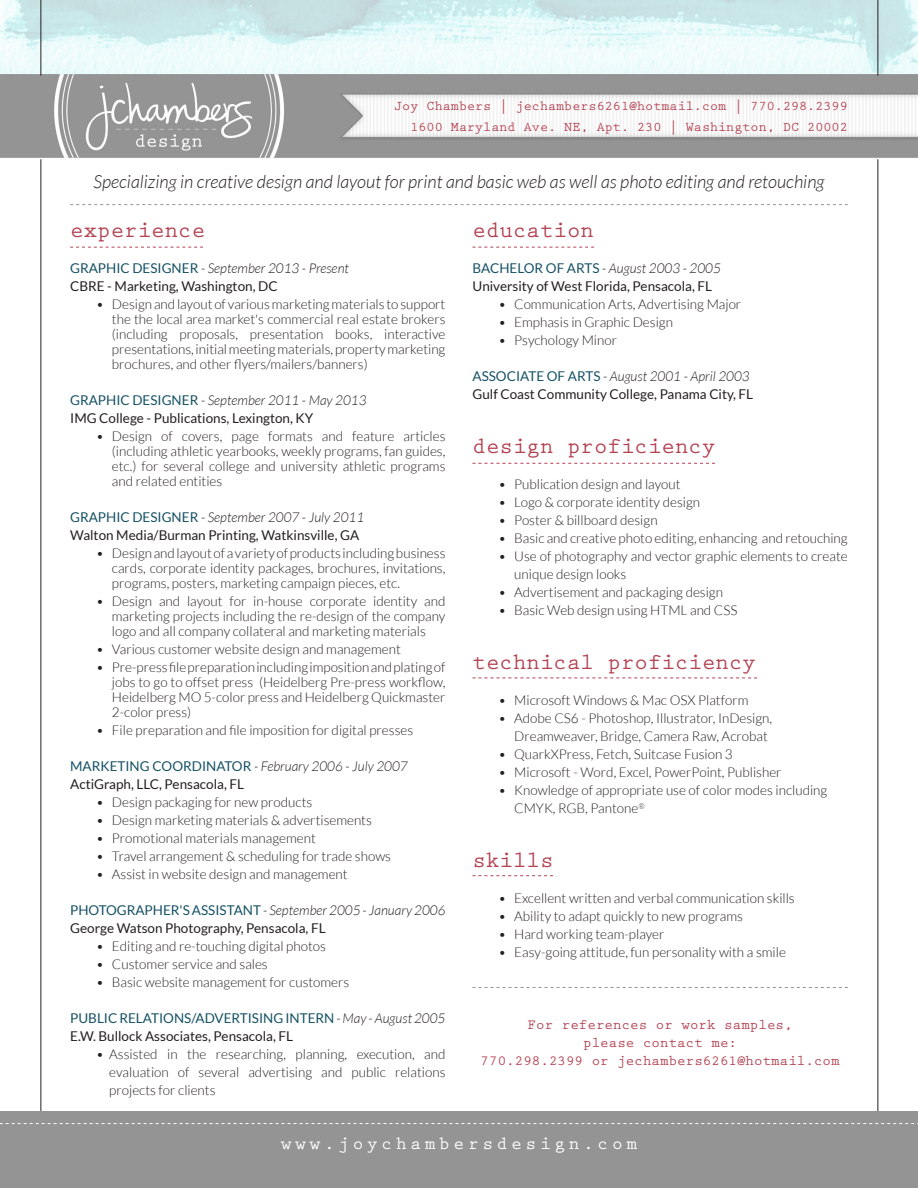
<style>
.page{position:relative;width:918px;height:1188px;background:#fff}
.page>*{position:absolute;margin:0;border:0;box-sizing:border-box;transform-origin:0 0}
.t1{font:700 22.5px "Prestige Elite Std";color:#b34150}
.t2{font:italic 300 18px "Lato";color:#231f20}
.t3{font:700 18px "Prestige Elite Std";letter-spacing:.2em;color:#fff}
.t4{font:700 14.25px "Prestige Elite Std";color:#b34150}
.t5{font:300 13.5px/15px "Lato";color:#231f20;text-align:justify}
.t6{font:13.5px "Lato";color:#231f20}
.t7{font:italic 300 13.5px "Lato";color:#231f20}
.t8{font:700 13.5px "Prestige Elite Std";color:#b34150}
.t9{font:13.5px "Lato";color:#155164}
.s1{font-weight:400;font-style:normal;color:#155164}
.s2{font-weight:300;font-style:italic;color:#231f20}
</style>
<div class="page">
<svg style="left:70px;top:204px;width:778px;height:1px"></svg>
<img style="left:0;top:0;width:918px;height:168px">
<hr style="left:40px;top:0;width:1px;height:76px;background:#231f20">
<hr style="left:878px;top:0;width:1px;height:76px;background:#231f20">
<svg style="left:70px;top:247px;width:133px;height:1px"></svg>
<svg style="left:472px;top:247px;width:122px;height:1px"></svg>
<svg style="left:472px;top:463px;width:243px;height:1px"></svg>
<svg style="left:472px;top:678px;width:285px;height:1px"></svg>
<svg style="left:472px;top:875px;width:81px;height:1px"></svg>
<hr style="left:40px;top:159px;width:1px;height:975px;background:#231f20">
<hr style="left:878px;top:159px;width:1px;height:975px;background:#231f20">
<div style="left:0;top:1112px;width:918px;height:76px;background:#959494"></div>
<svg style="left:0;top:1123px;width:918px;height:1px"></svg>
<svg style="left:472px;top:987px;width:376px;height:1px"></svg>
<p class="t8" style="left:394px;top:99px;width:455px">Joy Chambers | jechambers6261@hotmail.com | 770.298.2399</p>
<p class="t8" style="left:410px;top:120px;width:439px">1600 Maryland Ave. NE, Apt. 230 | Washington, DC 20002</p>
<p class="t2" style="left:93px;top:172px;width:733px">Specializing in creative design and layout for print and basic web as well as photo editing and retouching</p>
<p class="t1" style="left:70px;top:218px;width:136px">experience</p>
<p class="t7" style="left:70px;top:261px;width:280px"><span class="s1">GRAPHIC DESIGNER</span> - September 2013 - Present</p>
<p class="t6" style="left:70px;top:279px;width:209px">CBRE - Marketing, Washington, DC</p>
<p class="t5" style="left:112px;top:297px;width:335px;text-indent:-16px">• Design and layout of various marketing materials to support the the local area market's commercial real estate brokers (including proposals, presentation books, interactive presentations, initial meeting materials, property marketing brochures, and other flyers/mailers/banners)</p>
<p class="t7" style="left:70px;top:393px;width:298px"><span class="s1">GRAPHIC DESIGNER</span> - September 2011 - May 2013</p>
<p class="t6" style="left:70px;top:411px;width:245px">IMG College - Publications, Lexington, KY</p>
<p class="t5" style="left:112px;top:429px;width:335px;text-indent:-16px">• Design of covers, page formats and feature articles (including athletic yearbooks, weekly programs, fan guides, etc.) for several college and university athletic programs and related entities</p>
<p class="t7" style="left:70px;top:510px;width:296px"><span class="s1">GRAPHIC DESIGNER</span> - September 2007 - July 2011</p>
<p class="t6" style="left:70px;top:528px;width:291px">Walton Media/Burman Printing, Watkinsville, GA</p>
<p class="t5" style="left:112px;top:546px;width:335px;text-indent:-16px">• Design and layout of a variety of products including business cards, corporate identity packages, brochures, invitations, programs, posters, marketing campaign pieces, etc.</p>
<p class="t5" style="left:112px;top:594px;width:335px;text-indent:-16px">• Design and layout for in-house corporate identity and marketing projects including the re-design of the company logo and all company collateral and marketing materials</p>
<p class="t5" style="left:96px;top:642px;width:306px">• Various customer website design and management</p>
<p class="t5" style="left:112px;top:660px;width:335px;text-indent:-16px">• Pre-press file preparation including imposition and plating of jobs to go to offset press (Heidelberg Pre-press workflow, Heidelberg MO 5-color press and Heidelberg Quickmaster 2-color press)</p>
<p class="t5" style="left:96px;top:723px;width:318px">• File preparation and file imposition for digital presses</p>
<p class="t7" style="left:70px;top:759px;width:339px"><span class="s1">MARKETING COORDINATOR</span> - February 2006 - July 2007</p>
<p class="t6" style="left:70px;top:777px;width:175px">ActiGraph, LLC, Pensacola, FL</p>
<p class="t5" style="left:96px;top:795px;width:218px">• Design packaging for new products</p>
<p class="t5" style="left:96px;top:813px;width:277px">• Design marketing materials &amp; advertisements</p>
<p class="t5" style="left:96px;top:831px;width:221px">• Promotional materials management</p>
<p class="t5" style="left:96px;top:849px;width:296px">• Travel arrangement &amp; scheduling for trade shows</p>
<p class="t5" style="left:96px;top:867px;width:253px">• Assist in website design and management</p>
<p class="t7" style="left:70px;top:903px;width:377px"><span class="s1">PHOTOGRAPHER'S ASSISTANT</span> - September 2005 - January 2006</p>
<p class="t6" style="left:70px;top:921px;width:257px">George Watson Photography, Pensacola, FL</p>
<p class="t5" style="left:96px;top:939px;width:231px">• Editing and re-touching digital photos</p>
<p class="t5" style="left:96px;top:957px;width:173px">• Customer service and sales</p>
<p class="t5" style="left:96px;top:975px;width:255px">• Basic website management for customers</p>
<p class="t9" style="left:70px;top:1011px;width:377px">PUBLIC RELATIONS/ADVERTISING INTERN <span class="s2">- May - August 2005</span></p>
<p class="t6" style="left:70px;top:1029px;width:224px">E.W. Bullock Associates, Pensacola, FL</p>
<p class="t5" style="left:109px;top:1045px;width:338px;line-height:18px;text-indent:-13px">• Assisted in the researching, planning, execution, and evaluation of several advertising and public relations projects for clients</p>
<p class="t1" style="left:472px;top:218px;width:123px">education</p>
<p class="t7" style="left:472px;top:261px;width:250px"><span class="s1">BACHELOR OF ARTS</span> - August 2003 - 2005</p>
<p class="t6" style="left:472px;top:279px;width:241px">University of West Florida, Pensacola, FL</p>
<p class="t5" style="left:499px;top:297px;width:244px">• Communication Arts, Advertising Major</p>
<p class="t5" style="left:499px;top:315px;width:176px">• Emphasis in Graphic Design</p>
<p class="t5" style="left:499px;top:333px;width:120px">• Psychology Minor</p>
<p class="t7" style="left:472px;top:369px;width:279px"><span class="s1">ASSOCIATE OF ARTS</span> - August 2001 - April 2003</p>
<p class="t6" style="left:472px;top:387px;width:282px">Gulf Coast Community College, Panama City, FL</p>
<p class="t1" style="left:472px;top:434px;width:244px">design proficiency</p>
<p class="t5" style="left:499px;top:477px;width:184px">• Publication design and layout</p>
<p class="t5" style="left:499px;top:495px;width:203px">• Logo &amp; corporate identity design</p>
<p class="t5" style="left:499px;top:513px;width:161px">• Poster &amp; billboard design</p>
<p class="t5" style="left:499px;top:531px;width:351px">• Basic and creative photo editing, enhancing and retouching</p>
<p class="t5" style="left:514px;top:547px;width:335px;line-height:18px;text-indent:-16px">• Use of photography and vector graphic elements to create unique design looks</p>
<p class="t5" style="left:499px;top:585px;width:226px">• Advertisement and packaging design</p>
<p class="t5" style="left:499px;top:603px;width:240px">• Basic Web design using HTML and CSS</p>
<p class="t1" style="left:472px;top:650px;width:285px">technical proficiency</p>
<p class="t5" style="left:499px;top:693px;width:251px">• Microsoft Windows &amp; Mac OSX Platform</p>
<p class="t5" style="left:514px;top:709px;width:260px;line-height:18px;text-indent:-16px">• Adobe CS6 - Photoshop, Illustrator, InDesign,<br>Dreamweaver, Bridge, Camera Raw, Acrobat</p>
<p class="t5" style="left:499px;top:747px;width:236px">• QuarkXPress, Fetch, Suitcase Fusion 3</p>
<p class="t5" style="left:499px;top:765px;width:285px">• Microsoft - Word, Excel, PowerPoint, Publisher</p>
<p class="t5" style="left:514px;top:781px;width:315px;line-height:18px;text-indent:-16px">• Knowledge of appropriate use of color modes including<br>CMYK, RGB, Pantone<sup>®</sup></p>
<p class="t1" style="left:472px;top:848px;width:82px">skills</p>
<p class="t5" style="left:499px;top:891px;width:298px">• Excellent written and verbal communication skills</p>
<p class="t5" style="left:499px;top:909px;width:246px">• Ability to adapt quickly to new programs</p>
<p class="t5" style="left:499px;top:927px;width:167px">• Hard working team-player</p>
<p class="t5" style="left:499px;top:945px;width:289px">• Easy-going attitude, fun personality with a smile</p>
<p class="t4" style="left:528px;top:1017px;width:267px">For references or work samples,</p>
<p class="t4" style="left:583px;top:1035px;width:155px">please contact me:</p>
<p class="t4" style="left:481px;top:1053px;width:361px">770.298.2399 or jechambers6261@hotmail.com</p>
<p class="t3" style="left:281px;top:1134px;width:358px">www.joychambersdesign.com</p>
</div>
